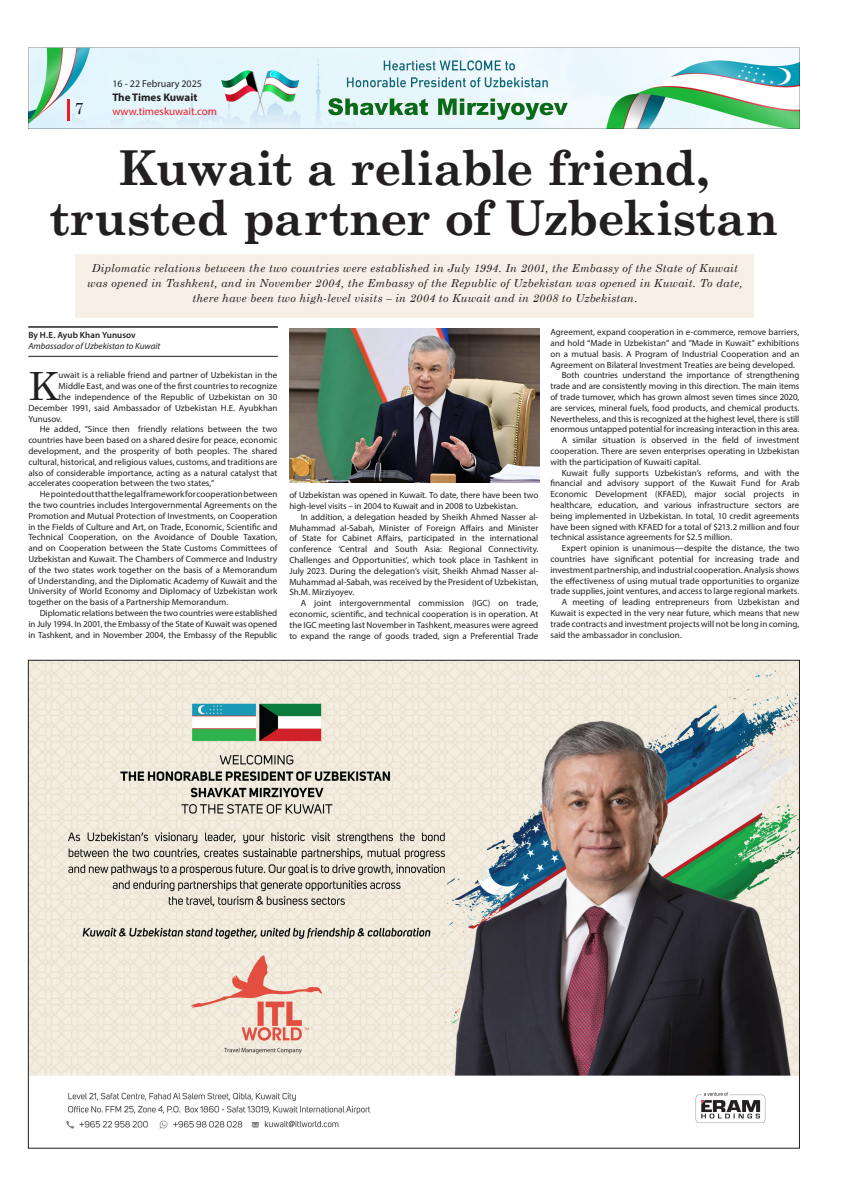
<style>
.page{position:relative;width:842px;height:1191px;background:#fff}
.page>*{position:absolute;margin:0;border:0;box-sizing:border-box;transform-origin:0 0}
.NewStyle_Text{font:700 48.2px "Century Schoolbook";letter-spacing:-.02em;color:#231f20}
.NewStyle_Text-2{font:38.9px "Century Schoolbook";color:#231f20}
.t1{font:16px "Century Schoolbook";color:#231f20}
.NewStyle_Text-3{font:italic 11px/15px "Century Schoolbook";letter-spacing:.02em;color:#231f20;text-align:center}
.t2{font:11px "Myriad Pro";color:#ee1d23}
.t3{font:700 11px "Myriad Pro";color:#231f20}
.t4{font:10px "Myriad Pro";color:#231f20}
.NewStyle_Text-4{font:9px/10.8px "Myriad Pro";color:#231f20;text-align:justify}
.NewStyle_Text-5{font:italic 9px "Myriad Pro";color:#231f20}
.NewStyle_Text-6{font:600 9px "Myriad Pro";letter-spacing:.005em;color:#231f20}
</style>
<div class="page">
<img style="left:28px;top:47px;width:771px;height:82px">
<hr style="left:67px;top:99px;width:3px;height:22px;background:#ee1d23">
<img style="left:30px;top:662px;width:768px;height:467px">
<div style="left:76px;top:255px;width:678px;height:63px;background:#f5efe5"></div>
<img style="left:289px;top:328px;width:250px;height:154px">
<hr style="left:28px;top:327px;width:250px;height:1px;background:#231f20">
<hr style="left:28px;top:356px;width:250px;height:1px;background:#231f20">
<p class="t1" style="left:75px;top:99px;width:10px">7</p>
<p class="t4" style="left:112px;top:77px;width:91px">16 - 22 February 2025</p>
<p class="t3" style="left:112px;top:90px;width:87px">The Times Kuwait</p>
<p class="t2" style="left:112px;top:104px;width:106px">www.timeskuwait.com</p>
<p class="NewStyle_Text" style="left:118px;top:138px;width:593px">Kuwait a reliable friend,</p>
<p class="NewStyle_Text" style="left:49px;top:188px;width:730px">trusted partner of Uzbekistan</p>
<p class="NewStyle_Text-3" style="left:87px;top:260px;width:657px">Diplomatic relations between the two countries were established in July 1994. In 2001, the Embassy of the State of Kuwait was opened in Tashkent, and in November 2004, the Embassy of the Republic of Uzbekistan was opened in Kuwait. To date, there have been two high-level visits – in 2004 to Kuwait and in 2008 to Uzbekistan.</p>
<p class="NewStyle_Text-6" style="left:28px;top:329px;width:109px">By H.E. Ayub Khan Yunusov</p>
<p class="NewStyle_Text-5" style="left:28px;top:340px;width:134px">Ambassador of Uzbekistan to Kuwait</p>
<p class="NewStyle_Text-2" style="left:28px;top:361px;width:32px">K</p>
<p class="NewStyle_Text-4" style="left:59px;top:370px;width:220px">uwait is a reliable friend and partner of Uzbekistan in the</p>
<p class="NewStyle_Text-4" style="left:59px;top:380px;width:220px">Middle East, and was one of the first countries to recognize</p>
<p class="NewStyle_Text-4" style="left:59px;top:391px;width:220px">the independence of the Republic of Uzbekistan on 30</p>
<p class="NewStyle_Text-4" style="left:28px;top:402px;width:250px">December 1991, said Ambassador of Uzbekistan H.E. Ayubkhan</p>
<p class="NewStyle_Text-4" style="left:28px;top:413px;width:35px">Yunusov.</p>
<p class="NewStyle_Text-4" style="left:28px;top:424px;width:251px;text-indent:11px">He added, “Since then friendly relations between the two countries have been based on a shared desire for peace, economic development, and the prosperity of both peoples. The shared cultural, historical, and religious values, customs, and traditions are also of considerable importance, acting as a natural catalyst that accelerates cooperation between the two states,”</p>
<p class="NewStyle_Text-4" style="left:28px;top:488px;width:251px;text-indent:11px">He pointed out that the legal framework for cooperation between the two countries includes Intergovernmental Agreements on the Promotion and Mutual Protection of Investments, on Cooperation in the Fields of Culture and Art, on Trade, Economic, Scientific and Technical Cooperation, on the Avoidance of Double Taxation, and on Cooperation between the State Customs Committees of Uzbekistan and Kuwait. The Chambers of Commerce and Industry of the two states work together on the basis of a Memorandum of Understanding, and the Diplomatic Academy of Kuwait and the University of World Economy and Diplomacy of Uzbekistan work together on the basis of a Partnership Memorandum.</p>
<p class="NewStyle_Text-4" style="left:28px;top:607px;width:251px;text-indent:11px">Diplomatic relations between the two countries were established in July 1994. In 2001, the Embassy of the State of Kuwait was opened in Tashkent, and in November 2004, the Embassy of the Republic</p>
<p class="NewStyle_Text-4" style="left:289px;top:489px;width:251px">of Uzbekistan was opened in Kuwait. To date, there have been two high-level visits – in 2004 to Kuwait and in 2008 to Uzbekistan.</p>
<p class="NewStyle_Text-4" style="left:289px;top:511px;width:251px;text-indent:11px">In addition, a delegation headed by Sheikh Ahmed Nasser al-Muhammad al-Sabah, Minister of Foreign Affairs and Minister of State for Cabinet Affairs, participated in the international conference ‘Central and South Asia: Regional Connectivity.<br>Challenges and Opportunities’, which took place in Tashkent in July 2023. During the delegation’s visit, Sheikh Ahmad Nasser al-Muhammad al-Sabah, was received by the President of Uzbekistan, Sh.M. Mirziyoyev.</p>
<p class="NewStyle_Text-4" style="left:289px;top:597px;width:251px;text-indent:11px">A joint intergovernmental commission (IGC) on trade, economic, scientific, and technical cooperation is in operation. At the IGC meeting last November in Tashkent, measures were agreed to expand the range of goods traded, sign a Preferential Trade</p>
<p class="NewStyle_Text-4" style="left:550px;top:326px;width:251px">Agreement, expand cooperation in e-commerce, remove barriers, and hold “Made in Uzbekistan” and “Made in Kuwait” exhibitions on a mutual basis. A Program of Industrial Cooperation and an Agreement on Bilateral Investment Treaties are being developed.</p>
<p class="NewStyle_Text-4" style="left:550px;top:370px;width:251px;text-indent:11px">Both countries understand the importance of strengthening trade and are consistently moving in this direction. The main items of trade turnover, which has grown almost seven times since 2020, are services, mineral fuels, food products, and chemical products.<br>Nevertheless, and this is recognized at the highest level, there is still enormous untapped potential for increasing interaction in this area.</p>
<p class="NewStyle_Text-4" style="left:550px;top:434px;width:251px;text-indent:11px">A similar situation is observed in the field of investment cooperation. There are seven enterprises operating in Uzbekistan with the participation of Kuwaiti capital.</p>
<p class="NewStyle_Text-4" style="left:550px;top:467px;width:251px;text-indent:11px">Kuwait fully supports Uzbekistan’s reforms, and with the financial and advisory support of the Kuwait Fund for Arab Economic Development (KFAED), major social projects in healthcare, education, and various infrastructure sectors are being implemented in Uzbekistan. In total, 10 credit agreements have been signed with KFAED for a total of $213.2 million and four technical assistance agreements for $2.5 million.</p>
<p class="NewStyle_Text-4" style="left:550px;top:542px;width:251px;text-indent:11px">Expert opinion is unanimous—despite the distance, the two countries have significant potential for increasing trade and investment partnership, and industrial cooperation. Analysis shows the effectiveness of using mutual trade opportunities to organize trade supplies, joint ventures, and access to large regional markets.</p>
<p class="NewStyle_Text-4" style="left:550px;top:596px;width:251px;text-indent:11px">A meeting of leading entrepreneurs from Uzbekistan and Kuwait is expected in the very near future, which means that new trade contracts and investment projects will not be long in coming, said the ambassador in conclusion.</p>
</div>
